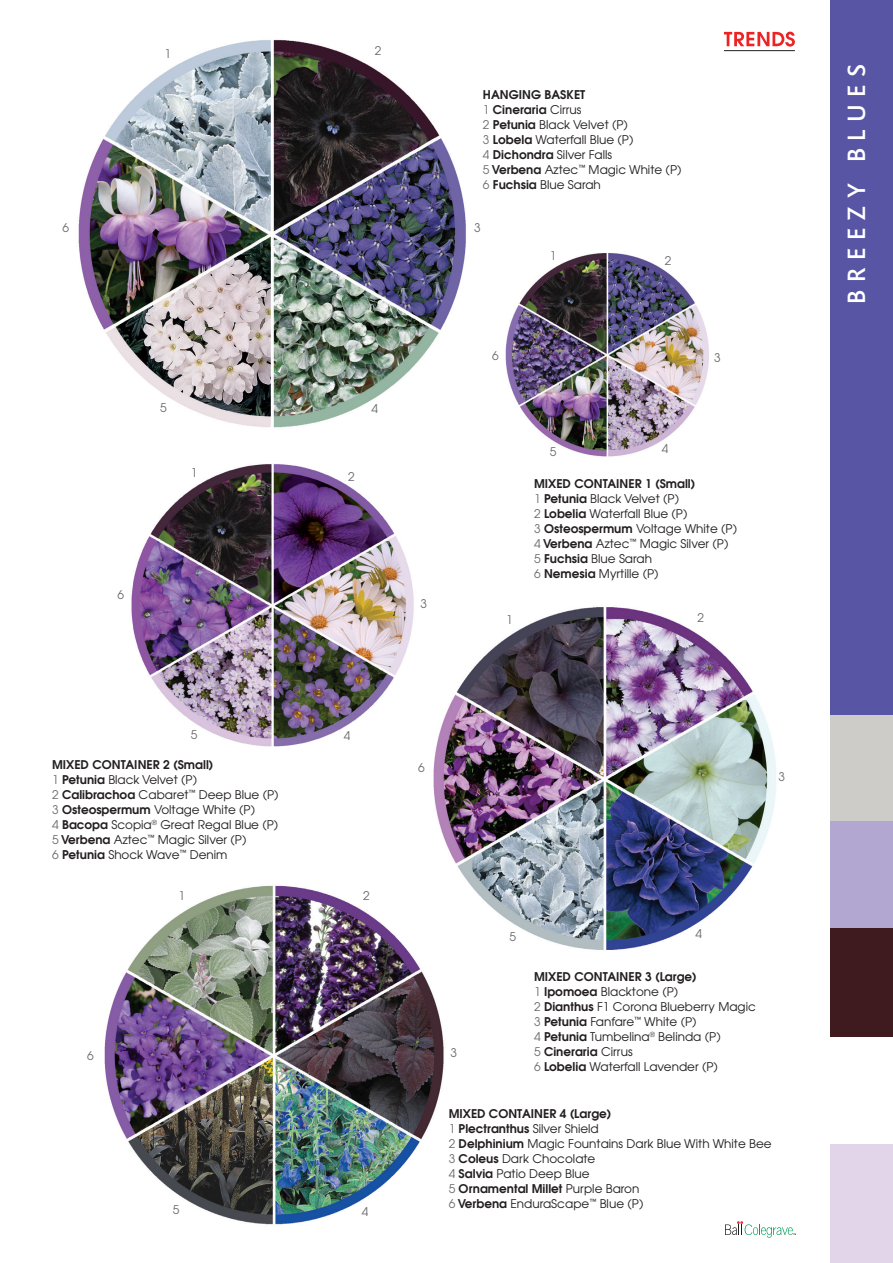
<style>
.page{position:relative;width:893px;height:1263px;background:#fff}
.page>*{position:absolute;margin:0;border:0;box-sizing:border-box;transform-origin:0 0}
.t1{font:500 26.4px "Bliss";letter-spacing:.28em;color:#fff}
.t2{font:12px/15px "Avant Garde";color:#231f20}
.t3{font:600 12px "Avant Garde";color:#231f20}
.t4{font:12px "Avant Garde";color:#6c6d70}
.s1{font-weight:600}
.s2{color:#6c6d70}
</style>
<div class="page">
<img style="left:131px;top:464px;width:283px;height:283px">
<img style="left:104px;top:885px;width:340px;height:340px">
<div style="left:830px;top:715px;width:63px;height:107px;background:#cdccc9"></div>
<div style="left:830px;top:0;width:63px;height:715px;background:#5755a4"></div>
<div style="left:830px;top:821px;width:63px;height:107px;background:#b1a7d1"></div>
<div style="left:830px;top:928px;width:63px;height:109px;background:#3f1a1e"></div>
<div style="left:830px;top:1144px;width:63px;height:119px;background:#e2d5e9"></div>
<hr style="left:724px;top:50px;width:71px;height:1px;background:#231f20">
<svg style="left:724px;top:32px;width:71px;height:15px"></svg>
<svg style="left:725px;top:1221px;width:71px;height:17px"></svg>
<img style="left:427px;top:607px;width:349px;height:355px">
<img style="left:78px;top:39px;width:388px;height:389px">
<img style="left:505px;top:253px;width:204px;height:204px">
<p class="t4" style="left:63px;top:220px;width:8px">6</p>
<p class="t4" style="left:165px;top:46px;width:8px">1</p>
<p class="t4" style="left:375px;top:44px;width:8px">2</p>
<p class="t4" style="left:160px;top:400px;width:8px">5</p>
<p class="t4" style="left:371px;top:401px;width:8px">4</p>
<p class="t4" style="left:191px;top:465px;width:8px">1</p>
<p class="t4" style="left:348px;top:469px;width:8px">2</p>
<p class="t4" style="left:117px;top:587px;width:8px">6</p>
<p class="t4" style="left:420px;top:596px;width:8px">3</p>
<p class="t2" style="left:483px;top:87px;width:200px;text-indent:62px"><span class="s1">Basket<br></span><span class="s2">1</span> <span class="s1">Cineraria</span> Cirrus<br><span class="s2">2</span> <span class="s1">Petunia</span> Black Velvet (P)<br><span class="s2">3</span> <span class="s1">Lobela</span> Waterfall Blue (P)<br><span class="s2">4</span> <span class="s1">Dichondra</span> Silver Falls<br><span class="s2">5</span> <span class="s1">Verbena</span> Aztec<sup>™</sup> Magic White (P)<br><span class="s2">6</span> <span class="s1">Fuchsia</span> Blue Sarah</p>
<p class="t3" style="left:483px;top:87px;width:18px">Hanging</p>
<p class="t4" style="left:474px;top:220px;width:8px">3</p>
<p class="t4" style="left:550px;top:248px;width:8px">1</p>
<p class="t4" style="left:665px;top:253px;width:8px">2</p>
<p class="t4" style="left:492px;top:348px;width:8px">6</p>
<p class="t4" style="left:714px;top:350px;width:8px">3</p>
<p class="t4" style="left:550px;top:444px;width:8px">5</p>
<p class="t4" style="left:662px;top:441px;width:8px">4</p>
<p class="t2" style="left:534px;top:476px;width:205px;text-indent:101px"><span class="s1">r 1 (Small)<br></span><span class="s2">1</span> <span class="s1">Petunia</span> Black Velvet (P)<br><span class="s2">2</span> <span class="s1">Lobelia</span> Waterfall Blue (P)<br><span class="s2">3</span> <span class="s1">Osteospermum</span> Voltage White (P)<br><span class="s2">4</span> <span class="s1">Verbena</span> Aztec<sup>™</sup> Magic Silver (P)<br><span class="s2">5</span> <span class="s1">Fuchsia</span> Blue Sarah<br><span class="s2">6</span> <span class="s1">Nemesia</span> Myrtille (P)</p>
<p class="t3" style="left:534px;top:476px;width:81px">MIXED Containe</p>
<p class="t4" style="left:506px;top:612px;width:8px">1</p>
<p class="t4" style="left:698px;top:611px;width:8px">2</p>
<p class="t4" style="left:191px;top:727px;width:8px">5</p>
<p class="t4" style="left:344px;top:728px;width:8px">4</p>
<p class="t2" style="left:52px;top:757px;width:228px;text-indent:101px"><span class="s1">r 2 (Small)<br></span><span class="s2">1</span> <span class="s1">Petunia</span> Black Velvet (P)<br><span class="s2">2</span> <span class="s1">Calibrachoa</span> Cabaret<sup>™</sup> Deep Blue (P)<br><span class="s2">3</span> <span class="s1">Osteospermum</span> Voltage White (P)<br><span class="s2">4</span> <span class="s1">Bacopa</span> Scopia<sup>®</sup> Great Regal Blue (P)<br><span class="s2">5</span> <span class="s1">Verbena</span> Aztec<sup>™</sup> Magic Silver (P)<br><span class="s2">6</span> <span class="s1">Petunia</span> Shock Wave<sup>™</sup> Denim</p>
<p class="t3" style="left:52px;top:756px;width:81px">MIXED Containe</p>
<p class="t4" style="left:87px;top:1048px;width:8px">6</p>
<p class="t4" style="left:178px;top:888px;width:8px">1</p>
<p class="t4" style="left:363px;top:888px;width:8px">2</p>
<p class="t4" style="left:173px;top:1202px;width:8px">5</p>
<p class="t4" style="left:362px;top:1204px;width:8px">4</p>
<p class="t4" style="left:418px;top:760px;width:8px">6</p>
<p class="t4" style="left:778px;top:769px;width:8px">3</p>
<p class="t4" style="left:450px;top:1045px;width:8px">3</p>
<p class="t4" style="left:509px;top:929px;width:8px">5</p>
<p class="t4" style="left:695px;top:926px;width:8px">4</p>
<p class="t2" style="left:534px;top:969px;width:223px;text-indent:101px"><span class="s1">r 3 (Large)<br></span><span class="s2">1</span> <span class="s1">Ipomoea</span> Blacktone (P)<br><span class="s2">2</span> <span class="s1">Dianthus</span> F1 Corona Blueberry Magic<br><span class="s2">3</span> <span class="s1">Petunia</span> Fanfare<sup>™</sup> White (P)<br><span class="s2">4</span> <span class="s1">Petunia</span> Tumbelina<sup>®</sup> Belinda (P)<br><span class="s2">5</span> <span class="s1">Cineraria</span> Cirrus<br><span class="s2">6</span> <span class="s1">Lobelia</span> Waterfall Lavender (P)</p>
<p class="t3" style="left:534px;top:969px;width:81px">MIXED Containe</p>
<p class="t3" style="left:449px;top:1106px;width:81px">MIXED Containe</p>
<p class="t2" style="left:449px;top:1106px;width:324px;text-indent:101px"><span class="s1">r 4 (Large)<br></span><span class="s2">1</span> <span class="s1">Plectranthus</span> Silver Shield<br><span class="s2">2</span> <span class="s1">Delphinium</span> Magic Fountains Dark Blue With White Bee<br><span class="s2">3</span> <span class="s1">Coleus</span> Dark Chocolate<br><span class="s2">4</span> <span class="s1">Salvia</span> Patio Deep Blue<br><span class="s2">5</span> <span class="s1">Ornamental Millet</span> Purple Baron<br><span class="s2">6</span> <span class="s1">Verbena</span> EnduraScape<sup>™</sup> Blue (P)</p>
<h1 class="t1" style="left:843px;top:304px;width:241px;rotate:-90deg">BREEZY BLUES</h1>
</div>
